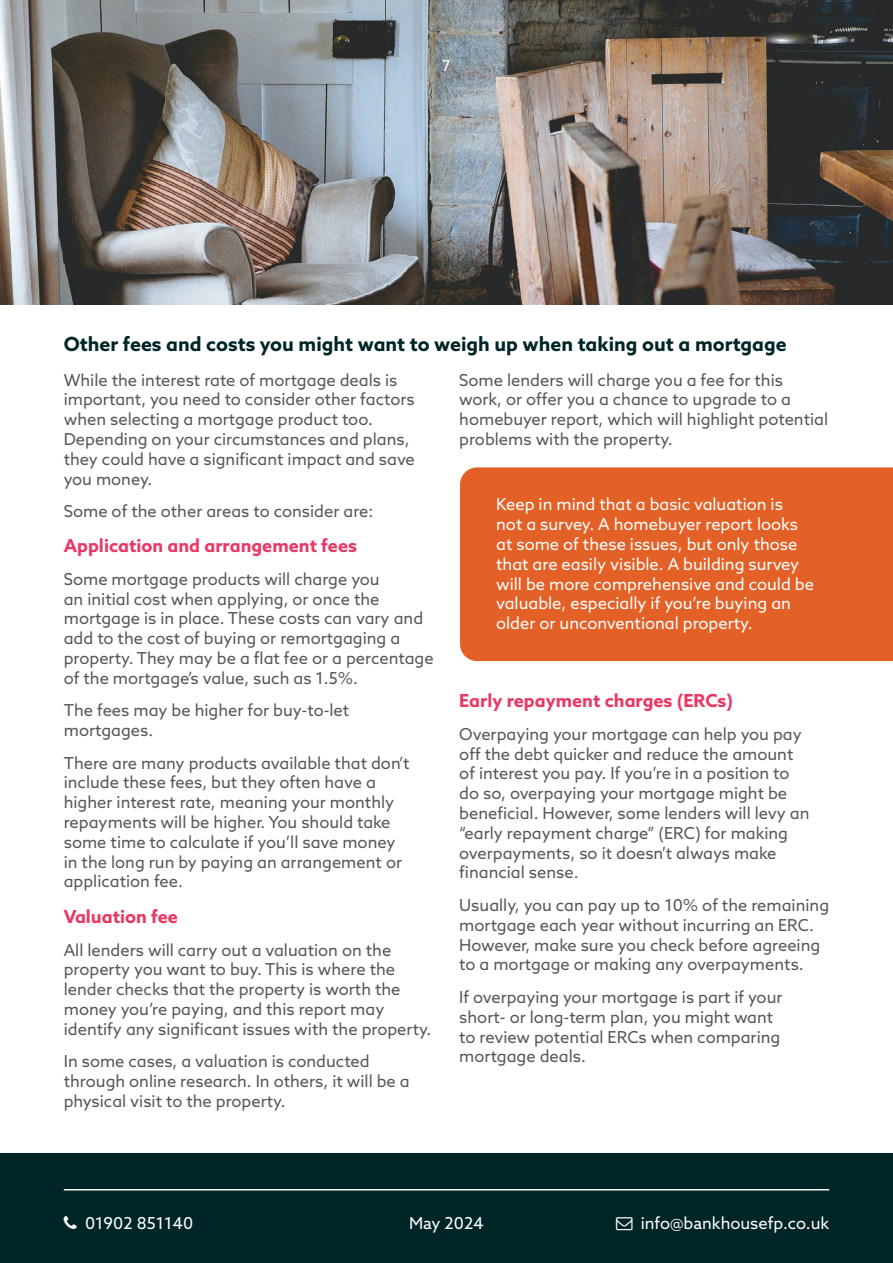
<style>
.page{position:relative;width:893px;height:1263px;background:#fff}
.page>*{position:absolute;margin:0;border:0;box-sizing:border-box;transform-origin:0 0}
.t1{font:700 19.5px "Azo Sans";color:#002526}
.t2{font:700 18px "Azo Sans";color:#e83864}
.t3{font:16.5px/19.8px "Azo Sans";color:#575756}
.t4{font:16.5px/19.8px "Azo Sans";color:#fff}
.t5{font:15px "Azo Sans";color:#fff}
</style>
<div class="page">
<img style="left:0;top:0;width:893px;height:304px">
<div style="left:0;top:1153px;width:893px;height:110px;background:#002526"></div>
<hr style="left:64px;top:1189px;width:765px;height:1px;background:#fff">
<div style="left:460px;top:467px;width:433px;height:194px;background:#e36127"></div>
<p class="t5" style="left:442px;top:56px;width:10px">7</p>
<p class="t1" style="left:64px;top:331px;width:724px">Other fees and costs you might want to weigh up when taking out a mortgage</p>
<p class="t3" style="left:64px;top:370px;width:353px">While the interest rate of mortgage deals is important, you need to consider other factors when selecting a mortgage product too.<br>Depending on your circumstances and plans, they could have a significant impact and save you money.</p>
<p class="t3" style="left:64px;top:501px;width:311px">Some of the other areas to consider are:</p>
<p class="t2" style="left:64px;top:534px;width:295px">Application and arrangement fees</p>
<p class="t3" style="left:64px;top:569px;width:371px">Some mortgage products will charge you<br>an initial cost when applying, or once the mortgage is in place. These costs can vary and add to the cost of buying or remortgaging a property. They may be a flat fee or a percentage of the mortgage’s value, such as 1.5%.</p>
<p class="t3" style="left:64px;top:700px;width:287px">The fees may be higher for buy-to-let mortgages.</p>
<p class="t3" style="left:64px;top:753px;width:347px">There are many products available that don’t include these fees, but they often have a higher interest rate, meaning your monthly repayments will be higher. You should take some time to calculate if you’ll save money in the long run by paying an arrangement or application fee.</p>
<p class="t2" style="left:64px;top:904px;width:116px">Valuation fee</p>
<p class="t3" style="left:64px;top:939px;width:369px">All lenders will carry out a valuation on the property you want to buy. This is where the lender checks that the property is worth the money you’re paying, and this report may identify any significant issues with the property.</p>
<p class="t3" style="left:64px;top:1051px;width:347px">In some cases, a valuation is conducted through online research. In others, it will be a physical visit to the property.</p>
<p class="t3" style="left:459px;top:370px;width:370px">Some lenders will charge you a fee for this work, or offer you a chance to upgrade to a homebuyer report, which will highlight potential problems with the property.</p>
<p class="t4" style="left:496px;top:494px;width:319px">Keep in mind that a basic valuation is<br>not a survey. A homebuyer report looks at some of these issues, but only those that are easily visible. A building survey will be more comprehensive and could be valuable, especially if you’re buying an older or unconventional property.</p>
<p class="t2" style="left:459px;top:689px;width:275px">Early repayment charges (ERCs)</p>
<p class="t3" style="left:459px;top:724px;width:352px">Overpaying your mortgage can help you pay off the debt quicker and reduce the amount of interest you pay. If you’re in a position to do so, overpaying your mortgage might be beneficial. However, some lenders will levy an “early repayment charge” (ERC) for making overpayments, so it doesn’t always make financial sense.</p>
<p class="t3" style="left:459px;top:895px;width:371px">Usually, you can pay up to 10% of the remaining mortgage each year without incurring an ERC.<br>However, make sure you check before agreeing to a mortgage or making any overpayments.</p>
<p class="t3" style="left:459px;top:987px;width:325px">If overpaying your mortgage is part if your short- or long-term plan, you might want to review potential ERCs when comparing mortgage deals.</p>
<p class="t4" style="left:85px;top:1213px;width:110px">01902 851140</p>
<p class="t4" style="left:409px;top:1213px;width:76px">May 2024</p>
<p class="t4" style="left:641px;top:1213px;width:190px">info@bankhousefp.co.uk</p>
</div>
